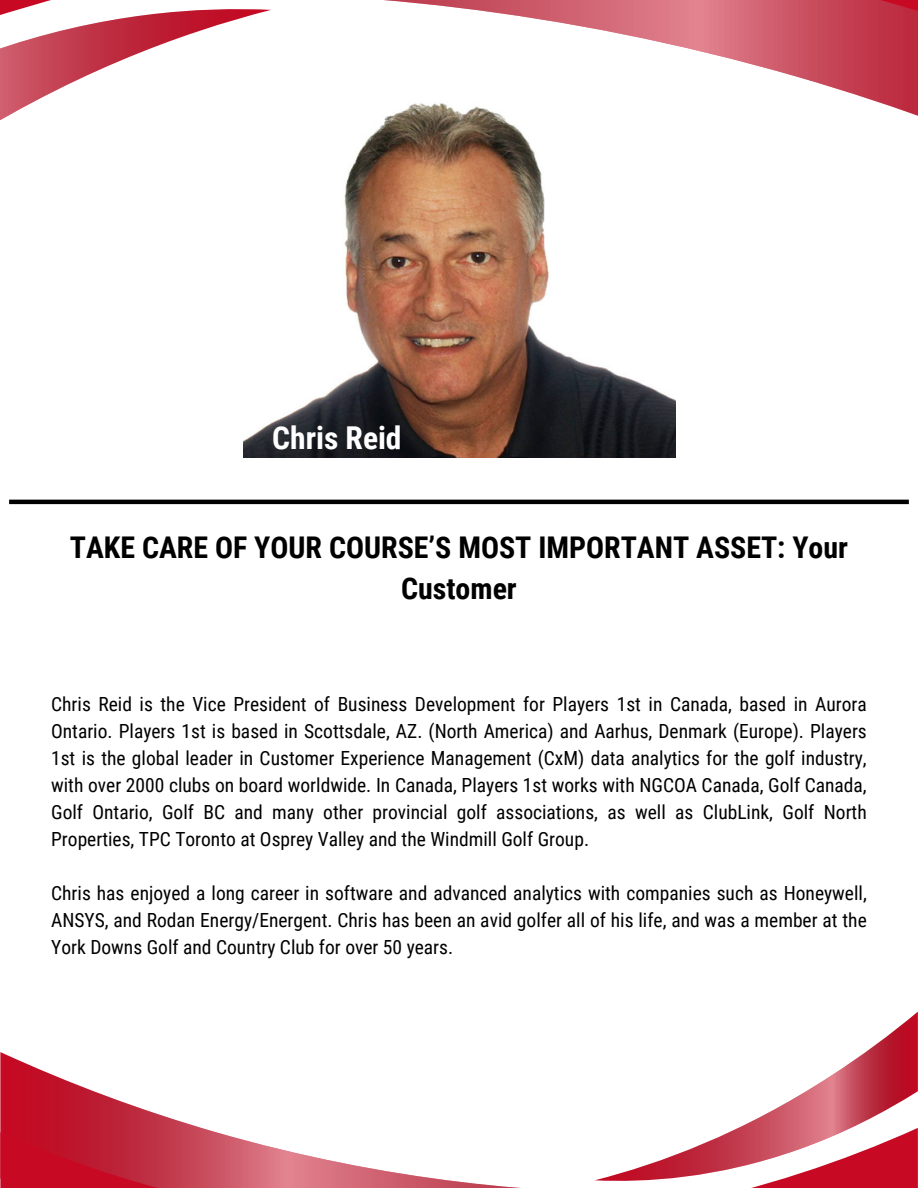
<style>
.page{position:relative;width:918px;height:1188px;background:#fff}
.page>*{position:absolute;margin:0;border:0;box-sizing:border-box;transform-origin:0 0}
.t1{font:700 31.5px "Roboto Condensed";color:#fff}
.t2{font:700 29.85px/41.7px "Roboto Condensed";color:#000;text-align:center}
.t3{font:19.5px/27px "Roboto Condensed";color:#000;text-align:justify}
</style>
<div class="page">
<svg style="left:0;top:1052px;width:202px;height:76px"></svg>
<svg style="left:0;top:1128px;width:918px;height:60px"></svg>
<svg style="left:595px;top:1012px;width:323px;height:171px"></svg>
<svg style="left:818px;top:83px;width:100px;height:33px"></svg>
<svg style="left:0;top:0;width:918px;height:83px"></svg>
<svg style="left:0;top:7px;width:271px;height:114px"></svg>
<hr style="left:9px;top:500px;width:900px;height:4px;background:#000">
<img style="left:243px;top:62px;width:432px;height:395px">
<p class="t1" style="left:272px;top:420px;width:131px">Chris Reid</p>
<p class="t2" style="left:70px;top:527px;width:780px">TAKE CARE OF YOUR COURSE’S MOST IMPORTANT ASSET: Your<br>Customer</p>
<h1 class="t3" style="left:51px;top:690px;width:817px">Chris Reid is the Vice President of Business Development for Players 1st in Canada, based in Aurora Ontario. Players 1st is based in Scottsdale, AZ. (North America) and Aarhus, Denmark (Europe). Players 1st is the global leader in Customer Experience Management (CxM) data analytics for the golf industry, with over 2000 clubs on board worldwide. In Canada, Players 1st works with NGCOA Canada, Golf Canada, Golf Ontario, Golf BC and many other provincial golf associations, as well as ClubLink, Golf North Properties, TPC Toronto at Osprey Valley and the Windmill Golf Group.</h1>
<h1 class="t3" style="left:51px;top:879px;width:817px">Chris has enjoyed a long career in software and advanced analytics with companies such as Honeywell, ANSYS, and Rodan Energy/Energent. Chris has been an avid golfer all of his life, and was a member at the York Downs Golf and Country Club for over 50 years.</h1>
</div>
